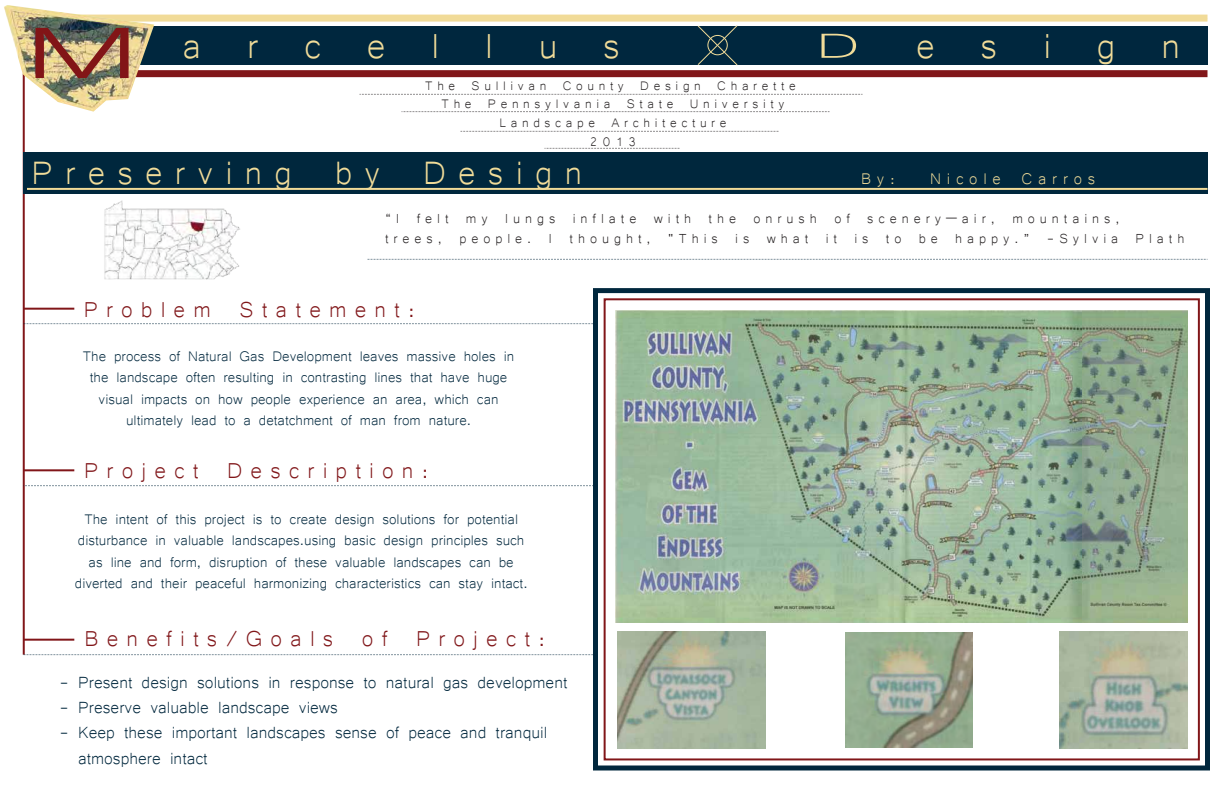
<style>
.page{position:relative;width:1224px;height:792px;background:#fff}
.page>*{position:absolute;margin:0;border:0;box-sizing:border-box;transform-origin:0 0}
.t1{font:45px "Microsoft Yi Baiti";color:#f1dc99}
.t2{font:45px "Microsoft Yi Baiti";color:#f1dc99;scale:1.78 1}
.t3{font:42px "Microsoft Yi Baiti";letter-spacing:.29em;color:#f1dc99}
.t4{font:28px "Microsoft Yi Baiti";letter-spacing:.29em;color:#81171a}
.t5{font:21px/25.2px "Microsoft Yi Baiti";color:#00273d}
.t6{font:20px "Microsoft Yi Baiti";letter-spacing:.29em;color:#f1dc99}
.t7{font:18px/21.6px "Microsoft Yi Baiti";color:#00273d;text-align:center}
.t8{font:17px/20.4px "Microsoft Yi Baiti";letter-spacing:.29em;color:#231f20}
.t9{font:16px/19px "Microsoft Yi Baiti";letter-spacing:.29em;color:#231f20;text-align:center}
.s1{font-family:"Kalinga";font-size:70.7px;color:#821517}
</style>
<div class="page">
<hr style="left:23px;top:74px;width:2px;height:581px;background:#811619">
<div style="left:64px;top:15px;width:1144px;height:7px;background:#f1db98"></div>
<div style="left:133px;top:70px;width:1075px;height:7px;background:#811619"></div>
<div style="left:125px;top:26px;width:1083px;height:39px;background:#00273e"></div>
<img style="left:4px;top:5px;width:150px;height:107px">
<svg style="left:697px;top:25px;width:41px;height:41px"></svg>
<div style="left:707px;top:35px;width:21px;height:20px;border:1px solid #f1dc99;border-radius:50%"></div>
<div style="left:23px;top:152px;width:1185px;height:42px;background:#00273d"></div>
<hr style="left:27px;top:188px;width:1181px;height:2px;background:#f1db98">
<svg style="left:359px;top:94px;width:504px;height:1px"></svg>
<svg style="left:402px;top:111px;width:428px;height:1px"></svg>
<svg style="left:460px;top:131px;width:319px;height:1px"></svg>
<svg style="left:544px;top:148px;width:136px;height:1px"></svg>
<div style="left:593px;top:288px;width:617px;height:482px;border:5px solid #00273d"></div>
<div style="left:604px;top:298px;width:596px;height:462px;border:2px solid #811619"></div>
<img style="left:104px;top:200px;width:136px;height:80px">
<svg style="left:367px;top:259px;width:841px;height:1px"></svg>
<svg style="left:23px;top:323px;width:573px;height:1px"></svg>
<svg style="left:24px;top:485px;width:572px;height:1px"></svg>
<svg style="left:23px;top:654px;width:573px;height:1px"></svg>
<hr style="left:24px;top:308px;width:50px;height:2px;background:#811619">
<hr style="left:24px;top:469px;width:50px;height:2px;background:#811619">
<hr style="left:24px;top:639px;width:50px;height:2px;background:#811619">
<img style="left:1081px;top:310px;width:107px;height:313px">
<img style="left:616px;top:310px;width:465px;height:313px">
<img style="left:618px;top:632px;width:148px;height:116px">
<img style="left:1060px;top:632px;width:128px;height:116px">
<img style="left:845px;top:632px;width:127px;height:115px">
<p class="t1" style="left:23px;top:19px;width:599px"><span class="s1">M</span> a r c e l l u s</p>
<p class="t2" style="left:816px;top:19px;width:206px">D e s i g n</p>
<p class="t9" style="left:425px;top:75px;width:372px">The Sullivan County Design Charette<br>The Pennsylvania State University<br>Landscape Architecture<br>2013</p>
<p class="t3" style="left:32px;top:149px;width:552px">Preserving by Design</p>
<p class="t6" style="left:861px;top:167px;width:35px">By:</p>
<p class="t6" style="left:930px;top:167px;width:167px">Nicole Carros</p>
<p class="t8" style="left:385px;top:207px;width:801px">“I felt my lungs inflate with the onrush of scenery—air, mountains,<br>trees, people. I thought, "This is what it is to be happy.” -Sylvia Plath</p>
<p class="t4" style="left:84px;top:293px;width:333px">Problem Statement:</p>
<p class="t7" style="left:83px;top:344px;width:433px">The process of Natural Gas Development leaves massive holes in the landscape often resulting in contrasting lines that have huge visual impacts on how people experience an area, which can ultimately lead to a detatchment of man from nature.</p>
<p class="t4" style="left:84px;top:454px;width:346px">Project Description:</p>
<p class="t7" style="left:75px;top:507px;width:454px">The intent of this project is to create design solutions for potential disturbance in valuable landscapes.using basic design principles such as line and form, disruption of these valuable landscapes can be diverted and their peaceful harmonizing characteristics can stay intact.</p>
<p class="t4" style="left:85px;top:622px;width:462px">Benefits/Goals of Project:</p>
<p class="t5" style="left:60px;top:668px;width:509px">- Present design solutions in response to natural gas development</p>
<p class="t5" style="left:60px;top:693px;width:280px">- Preserve valuable landscape views</p>
<p class="t5" style="left:78px;top:719px;width:471px;text-indent:-18px">- Keep these important landscapes sense of peace and tranquil atmosphere intact</p>
</div>
